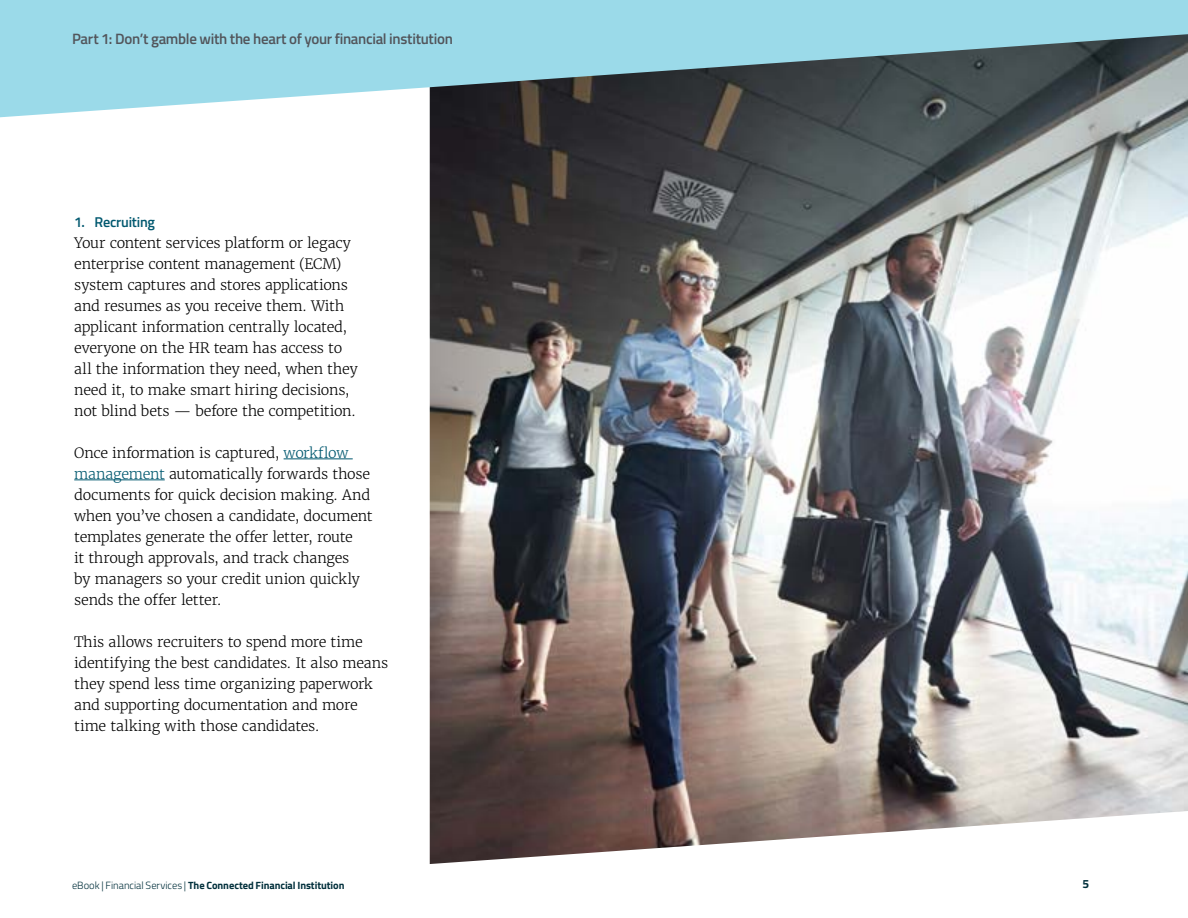
<style>
.page{position:relative;width:1188px;height:918px;background:#fff}
.page>*{position:absolute;margin:0;border:0;box-sizing:border-box;transform-origin:0 0}
.t1{font:600 15px "Titillium";letter-spacing:-.02em;color:#52555b}
.t2{font:300 14.25px/21px "Merriweather ST";letter-spacing:-.015em;color:#000}
.t3{font:600 14.25px "Titillium";letter-spacing:-.015em;color:#00586f}
.t4{font:700 12px "Titillium";color:#002f3b}
.t5{font:700 10.5px "Titillium";letter-spacing:-.01em;color:#002f3b}
.s1{color:#00586f}
.s2{font-weight:300}
</style>
<div class="page">
<img style="left:430px;top:117px;width:758px;height:747px">
<svg style="left:0;top:0;width:1188px;height:117px;fill:#9bdae9"></svg>
<hr style="left:284px;top:459px;width:69px;height:1px;background:#00586f">
<hr style="left:74px;top:480px;width:91px;height:1px;background:#00586f">
<p class="t1" style="left:72px;top:27px;width:382px">Part 1: Don’t gamble with the heart of your financial institution</p>
<p class="t3" style="left:74px;top:211px;width:82px">1. Recruiting</p>
<p class="t2" style="left:74px;top:232px;width:285px">Your content services platform or legacy enterprise content management (ECM) system captures and stores applications and resumes as you receive them. With applicant information centrally located, everyone on the HR team has access to all the information they need, when they need it, to make smart hiring decisions, not blind bets — before the competition.</p>
<p class="t2" style="left:74px;top:442px;width:300px">Once information is captured, <span class="s1">workflow management</span> automatically forwards those documents for quick decision making. And when you’ve chosen a candidate, document templates generate the offer letter, route<br>it through approvals, and track changes<br>by managers so your credit union quickly sends the offer letter.</p>
<p class="t2" style="left:74px;top:631px;width:315px">This allows recruiters to spend more time identifying the best candidates. It also means they spend less time organizing paperwork and supporting documentation and more time talking with those candidates.</p>
<p class="t5" style="left:72px;top:877px;width:274px"><span class="s2">eBook | Financial Services |</span> The Connected Financial Institution</p>
<p class="t4" style="left:1082px;top:875px;width:8px">5</p>
</div>
